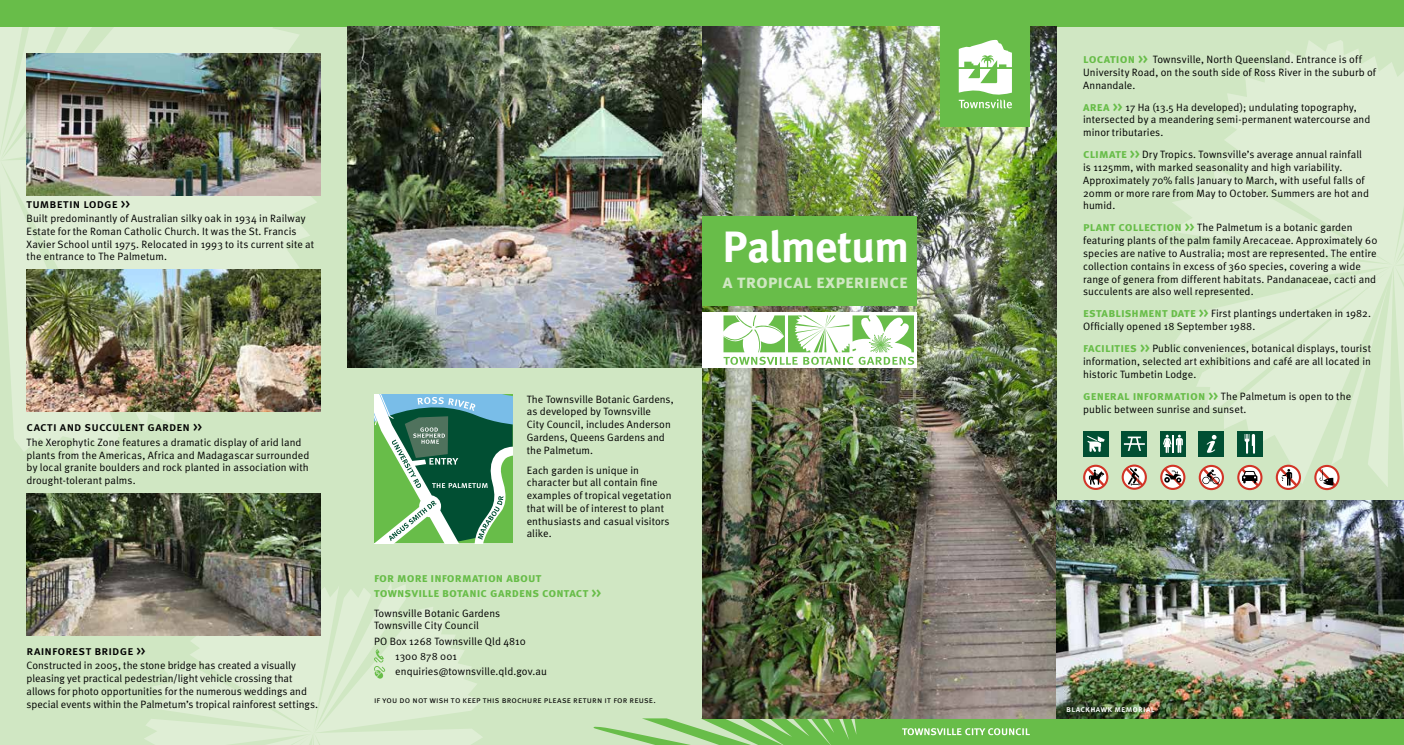
<style>
.page{position:relative;width:1404px;height:745px;background:#fff}
.page>*{position:absolute;margin:0;border:0;box-sizing:border-box;transform-origin:0 0}
.t1{font:700 43.75px "Meta";letter-spacing:-.015em;color:#fff}
.t2{font:18.75px "Meta Bold Caps";color:#d0e7c3}
.t3{font:12.5px "Meta Medium Caps";letter-spacing:.01em;color:#000}
.t4{font:12.5px/15px "Meta Bold Caps";letter-spacing:.01em;color:#68bd49}
.t5{font:10.62px/12.8px "Meta Normal";letter-spacing:.01em;color:#000}
.t6{font:8.75px "Meta Normal Caps";letter-spacing:.025em;color:#000}
.t7{font:8.75px "Meta Medium Caps";letter-spacing:.03em;color:#fff}
.s1{font-family:"Meta Bold Caps";font-size:12.5px;color:#68bd49}
</style>
<div class="page">
<div style="left:0;top:27px;width:1403px;height:717px;background:#d0e7c3"></div>
<svg style="left:593px;top:718px;width:810px;height:26px;background:#79c15d"></svg>
<svg style="left:1160px;top:40px;width:243px;height:447px;fill:#dfeed5"></svg>
<svg style="left:144px;top:584px;width:338px;height:160px;fill:#dfeed5"></svg>
<svg style="left:0;top:27px;width:321px;height:432px;fill:#dfeed5"></svg>
<div style="left:0;top:0;width:1403px;height:27px;background:#68bd49"></div>
<img style="left:702px;top:27px;width:354px;height:691px">
<img style="left:347px;top:27px;width:355px;height:340px">
<img style="left:1056px;top:500px;width:347px;height:218px">
<div style="left:940px;top:0;width:89px;height:126px;background:#68bd49"></div>
<div style="left:702px;top:216px;width:214px;height:89px;background:#68bd49"></div>
<svg style="left:958px;top:40px;width:53px;height:68px"></svg>
<div style="left:702px;top:312px;width:214px;height:55px;background:#fff"></div>
<svg style="left:723px;top:315px;width:191px;height:49px"></svg>
<img style="left:27px;top:53px;width:294px;height:142px">
<img style="left:27px;top:269px;width:294px;height:142px">
<img style="left:27px;top:493px;width:294px;height:141px">
<svg style="left:374px;top:394px;width:138px;height:148px;background:#5d9976"></svg>
<svg style="left:1275px;top:464px;width:25px;height:25px"></svg>
<svg style="left:1277px;top:466px;width:21px;height:21px"></svg>
<svg style="left:1279px;top:467px;width:18px;height:19px"></svg>
<svg style="left:1159px;top:464px;width:26px;height:25px"></svg>
<svg style="left:1162px;top:466px;width:21px;height:21px"></svg>
<svg style="left:1163px;top:467px;width:18px;height:19px"></svg>
<svg style="left:1082px;top:464px;width:26px;height:25px"></svg>
<svg style="left:1085px;top:466px;width:21px;height:21px"></svg>
<svg style="left:1086px;top:467px;width:18px;height:19px"></svg>
<div style="left:1121px;top:431px;width:25px;height:25px;background:#014f33"></div>
<svg style="left:1123px;top:436px;width:21px;height:14px"></svg>
<div style="left:1082px;top:431px;width:26px;height:25px;background:#014f33"></div>
<svg style="left:1087px;top:435px;width:17px;height:16px"></svg>
<svg style="left:1121px;top:464px;width:25px;height:25px"></svg>
<svg style="left:1123px;top:466px;width:21px;height:21px"></svg>
<svg style="left:1125px;top:467px;width:18px;height:19px"></svg>
<svg style="left:1198px;top:464px;width:25px;height:26px"></svg>
<svg style="left:1200px;top:466px;width:21px;height:21px"></svg>
<svg style="left:1202px;top:467px;width:18px;height:19px"></svg>
<svg style="left:1237px;top:464px;width:25px;height:26px"></svg>
<div style="left:1239px;top:466px;width:21px;height:21px;background:#fff;border-radius:50%"></div>
<svg style="left:1240px;top:467px;width:18px;height:19px"></svg>
<svg style="left:374px;top:648px;width:11px;height:30px"></svg>
<svg style="left:1314px;top:464px;width:25px;height:26px"></svg>
<div style="left:1316px;top:466px;width:21px;height:21px;background:#fff;border-radius:50%"></div>
<svg style="left:1317px;top:467px;width:18px;height:19px"></svg>
<div style="left:1160px;top:431px;width:25px;height:25px;background:#014f33"></div>
<svg style="left:1163px;top:434px;width:19px;height:19px"></svg>
<div style="left:1198px;top:431px;width:25px;height:25px;background:#014f33"></div>
<svg style="left:1206px;top:434px;width:10px;height:18px"></svg>
<div style="left:1236px;top:431px;width:26px;height:25px;background:#014f33"></div>
<svg style="left:1244px;top:434px;width:10px;height:20px"></svg>
<p class="t3" style="left:27px;top:196px;width:105px">tumbetin lodge &gt;&gt;</p>
<p class="t5" style="left:27px;top:212px;width:289px">Built predominantly of Australian silky oak in 1934 in Railway Estate for the Roman Catholic Church. It was the St. Francis Xavier School until 1975. Relocated in 1993 to its current site at the entrance to The Palmetum.</p>
<p class="t3" style="left:27px;top:419px;width:177px">cacti and succulent garden &gt;&gt;</p>
<p class="t5" style="left:27px;top:435px;width:284px">The Xerophytic Zone features a dramatic display of arid land plants from the Americas, Africa and Madagascar surrounded by local granite boulders and rock planted in association with drought-tolerant palms.</p>
<p class="t3" style="left:27px;top:642px;width:120px">rainforest bridge &gt;&gt;</p>
<p class="t5" style="left:27px;top:658px;width:293px">Constructed in 2005, the stone bridge has created a visually pleasing yet practical pedestrian/light vehicle crossing that allows for photo opportunities for the numerous weddings and special events within the Palmetum’s tropical rainforest settings.</p>
<p class="t5" style="left:526px;top:392px;width:148px">The Townsville Botanic Gardens, as developed by Townsville<br>City Council, includes Anderson<br>Gardens, Queens Gardens and the Palmetum.</p>
<p class="t5" style="left:526px;top:463px;width:146px">Each garden is unique in character but all contain fine examples of tropical vegetation that will be of interest to plant enthusiasts and casual visitors alike.</p>
<p class="t4" style="left:374px;top:569px;width:229px">for more information about townsville botanic gardens contact &gt;&gt;</p>
<p class="t5" style="left:374px;top:606px;width:128px">Townsville Botanic Gardens<br>Townsville City Council</p>
<p class="t5" style="left:395px;top:632px;width:153px;line-height:15.2px;text-indent:-21px">PO Box 1268 Townsville Qld 4810<br>1300 878 001 enquiries@townsville.qld.gov.au</p>
<p class="t6" style="left:374px;top:694px;width:283px">if you do not wish to keep this brochure please return it for reuse.</p>
<h1 class="t1" style="left:723px;top:220px;width:188px">Palmetum</h1>
<h2 class="t2" style="left:723px;top:270px;width:186px">a tropical experience</h2>
<p class="t5" style="left:1082px;top:53px;width:294px"><span class="s1">location &gt;&gt;</span> Townsville, North Queensland. Entrance is off<br>University Road, on the south side of Ross River in the suburb of<br>Annandale.</p>
<p class="t5" style="left:1082px;top:100px;width:289px"><span class="s1">area &gt;&gt;</span> 17 Ha (13.5 Ha developed); undulating topography, intersected by a meandering semi-permanent watercourse and minor tributaries.</p>
<p class="t5" style="left:1082px;top:148px;width:287px"><span class="s1">climate &gt;&gt;</span> Dry Tropics. Townsville’s average annual rainfall is 1125mm, with marked seasonality and high variability.<br>Approximately 70% falls January to March, with useful falls of 20mm or more rare from May to October. Summers are hot and humid.</p>
<p class="t5" style="left:1082px;top:221px;width:296px"><span class="s1">plant collection &gt;&gt;</span> The Palmetum is a botanic garden featuring plants of the palm family Arecaceae. Approximately 60 species are native to Australia; most are represented. The entire collection contains in excess of 360 species, covering a wide range of genera from different habitats. Pandanaceae, cacti and succulents are also well represented.</p>
<p class="t5" style="left:1082px;top:307px;width:289px"><span class="s1">establishment date &gt;&gt;</span> First plantings undertaken in 1982.<br>Officially opened 18 September 1988.</p>
<p class="t5" style="left:1082px;top:342px;width:289px;text-align:justify"><span class="s1">facilities &gt;&gt;</span> Public conveniences, botanical displays, tourist information, selected art exhibitions and café are all located in historic Tumbetin Lodge.</p>
<p class="t5" style="left:1082px;top:389px;width:269px"><span class="s1">general information &gt;&gt;</span> The Palmetum is open to the public between sunrise and sunset.</p>
<p class="t7" style="left:1066px;top:703px;width:90px">blackhawk memorial</p>
</div>
